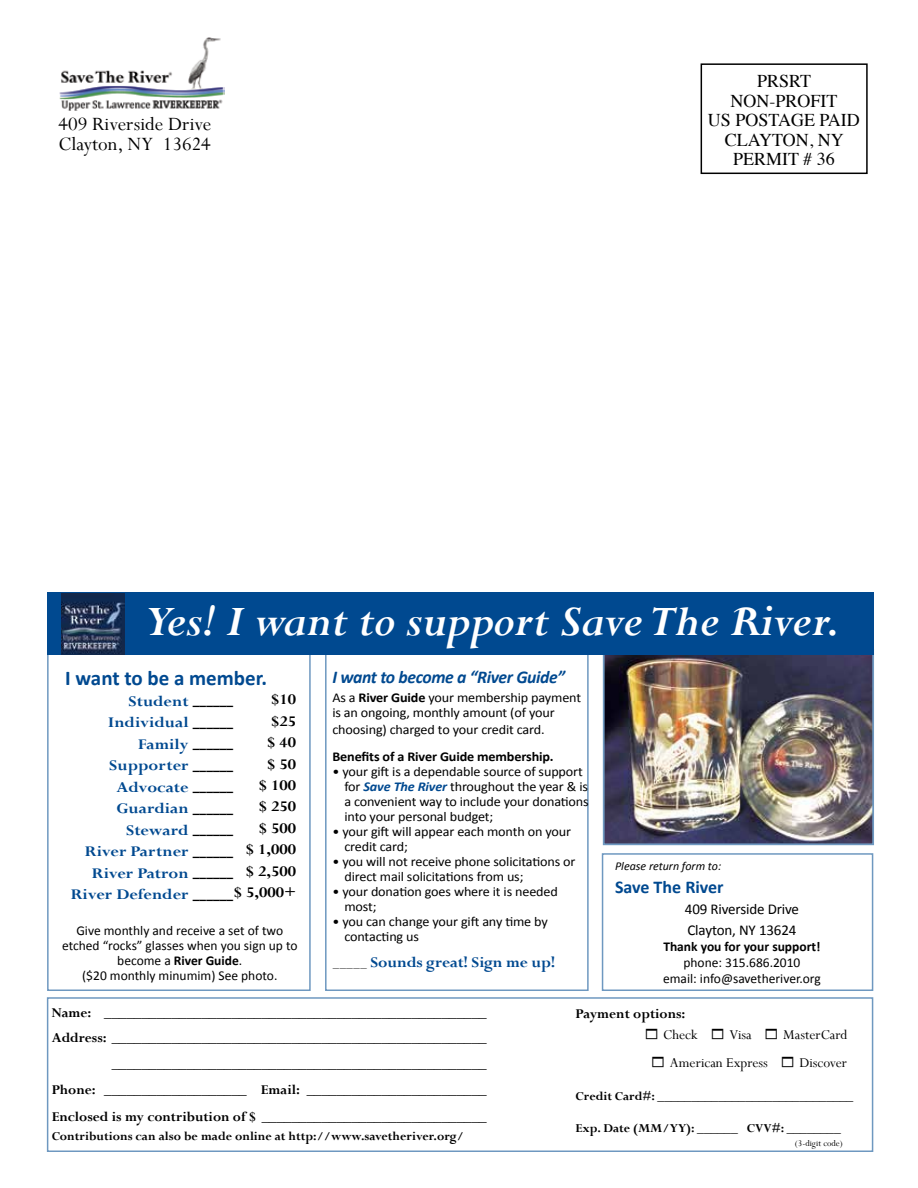
<style>
.page{position:relative;width:918px;height:1188px;background:#fff}
.page>*{position:absolute;margin:0;border:0;box-sizing:border-box;transform-origin:0 0}
.t1{font:italic 700 48px "Perpetua";color:#fff}
.t2{font:21px/19.5px "Perpetua";color:#000}
.t3{font:700 21px "Calibri";color:#004990}
.t4{font:18px/19.5px "Times";color:#000;text-align:center}
.t5{font:italic 700 18px "Calibri";letter-spacing:-.02em;color:#004990}
.t6{font:700 18px "Calibri";color:#004990}
.t7{font:700 16.5px/21.5px "Perpetua";color:#004990;text-align:right;scale:1.1 1}
.t8{font:700 16.5px/21.5px "Perpetua";color:#000;text-align:right;scale:1.1 1}
.t9{font:700 16.5px "Perpetua";color:#004990;scale:1.05 1}
.t10{font:700 15px/25.7px "Perpetua";color:#000;text-align:right}
.t11{font:15px "Perpetua";color:#000}
.t12{font:15px/21px "Calibri";letter-spacing:-.01em;color:#000}
.t13{font:13.5px/15px "Calibri";letter-spacing:-.01em;color:#000;scale:1.05 1}
.t14{font:13.5px/15px "Calibri";letter-spacing:-.01em;color:#000;text-align:center}
.t15{font:700 13.5px "Perpetua";color:#000}
.t16{font:13.5px "Perpetua";color:#000}
.t17{font:700 13.5px "Calibri";letter-spacing:-.01em;color:#000;scale:1.05 1}
.t18{font:700 13.5px "Calibri";letter-spacing:-.01em;color:#000}
.t19{font:italic 12px "Calibri";color:#000}
.t20{font:9.6px "Perpetua";color:#000}
.s1{font-weight:700}
.s2{font-weight:700;font-style:italic;color:#004990}
.s3{font-family:"Goudy Old Style T";font-weight:400;font-size:13.5px;color:#000}
.s4{font-family:"Cambria";color:#000}
.s5{font-weight:400}
</style>
<div class="page">
<div style="left:325px;top:650px;width:264px;height:341px;border:2px solid #6e98c0"></div>
<div style="left:47px;top:650px;width:264px;height:341px;border:2px solid #6e98c0"></div>
<img style="left:59px;top:37px;width:165px;height:74px">
<div style="left:701px;top:63px;width:167px;height:111px;border:2px solid #000"></div>
<img style="left:606px;top:655px;width:265px;height:187px">
<div style="left:603px;top:649px;width:271px;height:196px;border:2px solid #6e98c0"></div>
<div style="left:602px;top:853px;width:271px;height:138px;border:2px solid #6e98c0"></div>
<div style="left:47px;top:593px;width:826px;height:62px;background:#004990"></div>
<div style="left:47px;top:997px;width:826px;height:155px;border:2px solid #6e98c0"></div>
<img style="left:61px;top:593px;width:64px;height:62px">
<h2 class="t2" style="left:58px;top:114px;width:154px">409 Riverside Drive<br>Clayton, NY 13624</h2>
<h3 class="t4" style="left:708px;top:70px;width:153px">PRSRT<br>NON-PROFIT<br>US POSTAGE PAID<br>CLAYTON, NY<br>PERMIT # 36</h3>
<h1 class="t1" style="left:144px;top:591px;width:698px">Yes! I want to support Save The River.</h1>
<h2 class="t3" style="left:65px;top:665px;width:203px">I want to be a member.</h2>
<h3 class="t5" style="left:332px;top:666px;width:234px">I want to become a “River Guide”</h3>
<p class="t13" style="left:332px;top:690px;width:238px">As a <span class="s1">River Guide</span> your membership payment is an ongoing, monthly amount (of your</p>
<p class="t13" style="left:332px;top:721px;width:204px">choosing) charged to your credit card.</p>
<p class="t17" style="left:332px;top:748px;width:212px">Benefits of a River Guide membership.</p>
<p class="t13" style="left:344px;top:763px;width:234px;text-indent:-12px">• your gift is a dependable source of support for <span class="s2">Save The River</span> throughout the year &amp; is a convenient way to include your donations into your personal budget;</p>
<p class="t13" style="left:344px;top:823px;width:217px;text-indent:-12px">• your gift will appear each month on your credit card;</p>
<p class="t13" style="left:344px;top:853px;width:222px;text-indent:-12px">• you will not receive phone solicitations or direct mail solicitations from us;</p>
<p class="t13" style="left:344px;top:883px;width:205px;text-indent:-12px">• your donation goes where it is needed most;</p>
<p class="t13" style="left:344px;top:913px;width:195px;text-indent:-12px">• you can change your gift any time by contacting us</p>
<p class="t9" style="left:332px;top:951px;width:214px"><span class="s3">_____</span> Sounds great! Sign me up!</p>
<p class="t8" style="left:234px;top:688px;width:58px">$10<br>$25<br>$ 40<br>$ 50<br>$ 100<br>$ 250<br>$ 500<br>$ 1,000 $ 2,500 $ 5,000+</p>
<p class="t7" style="left:71px;top:690px;width:149px">Student <span class="s4">______<br></span>Individual <span class="s4">______<br></span>Family <span class="s4">______<br></span>Supporter <span class="s4">______<br></span>Advocate <span class="s4">______<br></span>Guardian <span class="s4">______<br></span>Steward <span class="s4">______<br></span>River Partner <span class="s4">______<br></span>River Patron <span class="s4">______<br></span>River Defender <span class="s4">______</span></p>
<p class="t14" style="left:62px;top:922px;width:237px">Give monthly and receive a set of two etched “rocks” glasses when you sign up to become a <span class="s1">River Guide</span>.<br>($20 monthly minumim) See photo.</p>
<p class="t19" style="left:615px;top:858px;width:108px">Please return form to:</p>
<h3 class="t6" style="left:615px;top:875px;width:110px">Save The River</h3>
<p class="t12" style="left:685px;top:897px;width:116px">409 Riverside Drive<br>Clayton, NY 13624</p>
<p class="t18" style="left:663px;top:938px;width:159px">Thank you for your support!</p>
<p class="t14" style="left:663px;top:954px;width:159px;line-height:16.2px">phone: 315.686.2010<br>email: info@savetheriver.org</p>
<p class="t10" style="left:52px;top:999px;width:436px">Name: ___________________________________________________ Address: __________________________________________________ __________________________________________________<br>Phone: ___________________ Email: ________________________</p>
<p class="t10" style="left:52px;top:1103px;width:436px">Enclosed is my contribution of $ ______________________________</p>
<p class="t15" style="left:52px;top:1128px;width:414px">Contributions can also be made online at http://www.savetheriver.org/</p>
<p class="t10" style="left:576px;top:1001px;width:111px">Payment options:</p>
<p class="t11" style="left:663px;top:1025px;width:36px">Check</p>
<p class="t11" style="left:729px;top:1025px;width:24px">Visa</p>
<p class="t11" style="left:783px;top:1025px;width:66px">MasterCard</p>
<p class="t11" style="left:670px;top:1053px;width:100px">American Express</p>
<p class="t11" style="left:799px;top:1053px;width:49px">Discover</p>
<p class="t16" style="left:576px;top:1087px;width:279px"><span class="s1">Credit Card#:</span> _____________________________</p>
<p class="t15" style="left:576px;top:1120px;width:267px">Exp. Date (MM/YY): <span class="s5">______</span> CVV#: <span class="s5">________</span></p>
<p class="t20" style="left:795px;top:1137px;width:49px">(3-digit code)</p>
</div>
